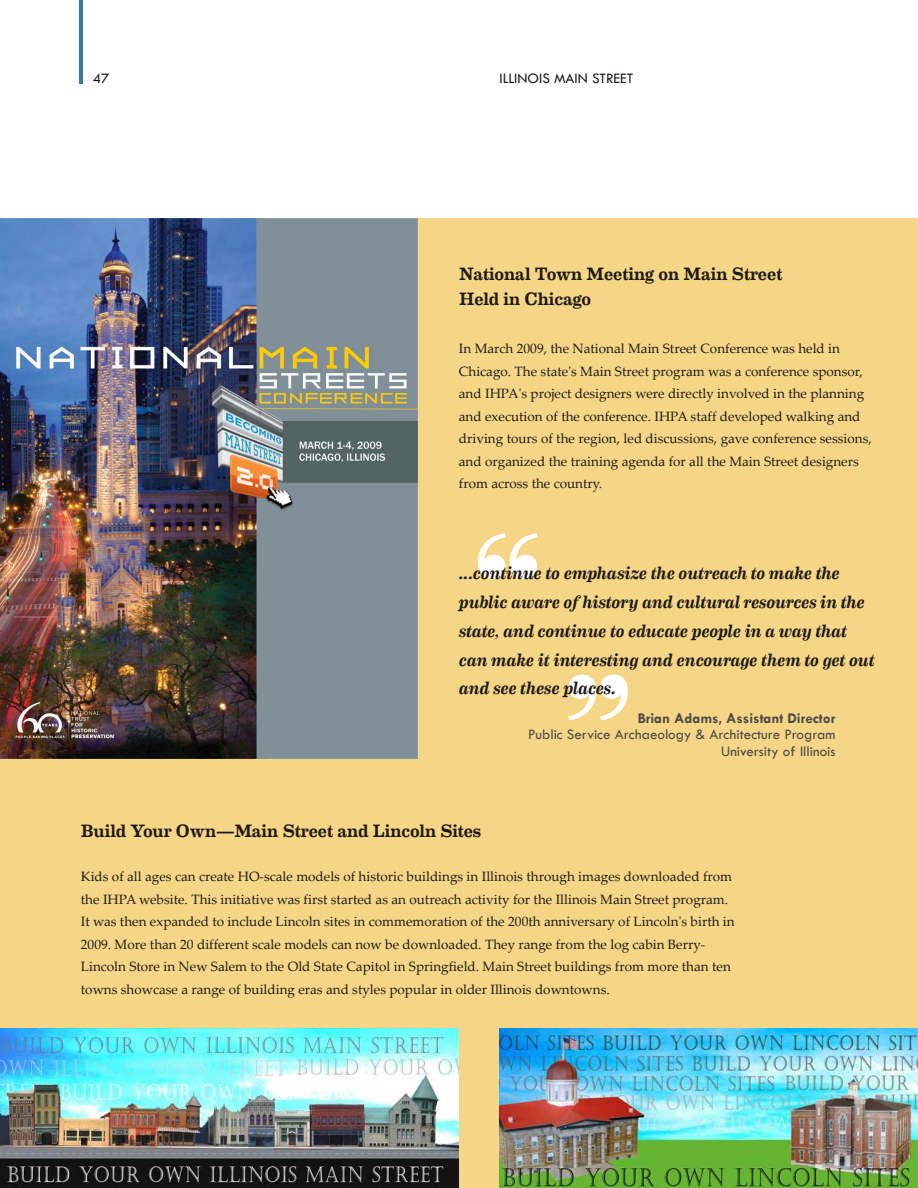
<style>
.page{position:relative;width:918px;height:1188px;background:#fff}
.page>*{position:absolute;margin:0;border:0;box-sizing:border-box;transform-origin:0 0}
.t1{font:italic 18px/28.8px "Eames Century Modern";letter-spacing:-.01em;color:#1f1a17}
.t2{font:18px/24.9px "Eames Century Modern";color:#1f1a17}
.t3{font:15px/16.4px "Tw Cen";color:#4d4a47;text-align:right}
.t4{font:700 15px "Tw Cen";color:#4d4a47}
.t5{font:15px "Tw Cen";color:#1f1a17}
.t6{font:13.5px/22.5px "Palatino Linotype";color:#1f1a17}
</style>
<div class="page">
<hr style="left:79px;top:0;width:4px;height:83px;background:#387a9c">
<div style="left:0;top:218px;width:918px;height:970px;background:#f5d687"></div>
<img style="left:0;top:218px;width:417px;height:540px">
<img style="left:0;top:1028px;width:459px;height:160px">
<img style="left:499px;top:1028px;width:419px;height:160px">
<svg style="left:568px;top:675px;width:60px;height:45px"></svg>
<svg style="left:478px;top:533px;width:60px;height:46px"></svg>
<p class="t5" style="left:93px;top:73px;width:18px">47</p>
<p class="t5" style="left:499px;top:73px;width:135px">ILLINOIS MAIN STREET</p>
<h1 class="t2" style="left:459px;top:262px;width:325px">National Town Meeting on Main Street<br>Held in Chicago</h1>
<p class="t6" style="left:459px;top:339px;width:414px">In March 2009, the National Main Street Conference was held in Chicago. The state's Main Street program was a conference sponsor, and IHPA's project designers were directly involved in the planning and execution of the conference. IHPA staff developed walking and driving tours of the region, led discussions, gave conference sessions, and organized the training agenda for all the Main Street designers from across the country.</p>
<h1 class="t1" style="left:459px;top:559px;width:417px">...continue to emphasize the outreach to make the public aware of history and cultural resources in the state, and continue to educate people in a way that can make it interesting and encourage them to get out and see these places.</h1>
<p class="t4" style="left:638px;top:712px;width:199px">Brian Adams, Assistant Director</p>
<p class="t3" style="left:528px;top:727px;width:309px">Public Service Archaeology &amp; Architecture Program<br>University of Illinois</p>
<h1 class="t2" style="left:81px;top:819px;width:402px">Build Your Own—Main Street and Lincoln Sites</h1>
<p class="t6" style="left:81px;top:867px;width:655px">Kids of all ages can create HO-scale models of historic buildings in Illinois through images downloaded from the IHPA website. This initiative was first started as an outreach activity for the Illinois Main Street program.<br>It was then expanded to include Lincoln sites in commemoration of the 200th anniversary of Lincoln's birth in 2009. More than 20 different scale models can now be downloaded. They range from the log cabin Berry-Lincoln Store in New Salem to the Old State Capitol in Springfield. Main Street buildings from more than ten towns showcase a range of building eras and styles popular in older Illinois downtowns.</p>
</div>
